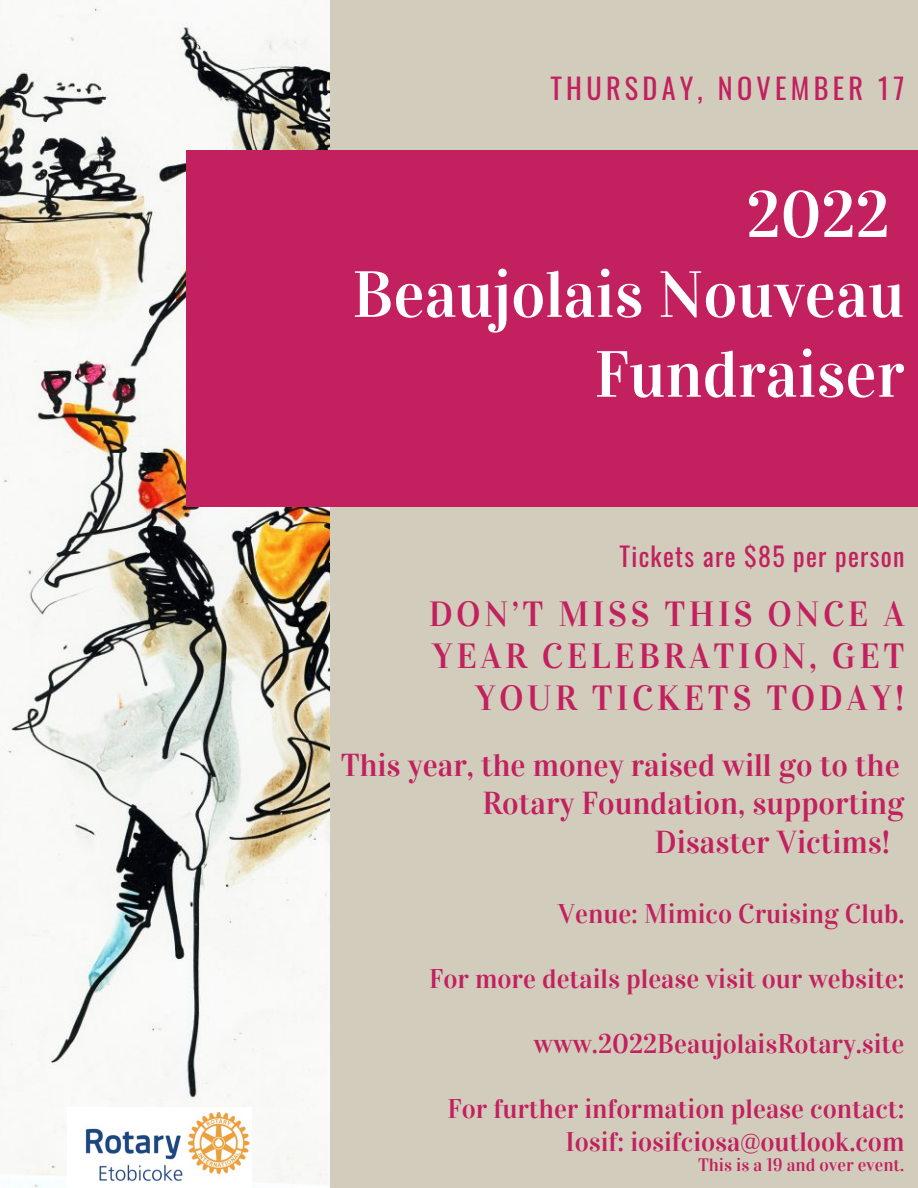
<style>
.page{position:relative;width:918px;height:1188px;background:#d1ccbc}
.page>*{position:absolute;margin:0;border:0;box-sizing:border-box;transform-origin:0 0}
.t1{font:65.4px/79.8px "Vidaloka";color:#fff;text-align:right}
.t2{font:34.8px/41.7px "Vidaloka";letter-spacing:.1em;color:#c2205e;text-align:right}
.t3{font:31.65px "Vidaloka";color:#c2205e}
.t4{font:28.35px "Oswald";letter-spacing:.15em;color:#c2205e}
.t5{font:27px/32.7px "Vidaloka";color:#c2205e;text-align:right}
.t6{font:25.95px "Oswald";letter-spacing:.05em;color:#c2205e}
.t7{font:18px "Vidaloka";color:#c2205e}
</style>
<div class="page">
<img style="left:0;top:0;width:330px;height:1188px">
<div style="left:187px;top:150px;width:731px;height:357px;background:#c2205e"></div>
<img style="left:67px;top:1108px;width:185px;height:80px">
<p class="t4" style="left:550px;top:66px;width:356px">THURSDAY, NOVEMBER 17</p>
<h1 class="t1" style="left:353px;top:175px;width:553px">2022<br>Beaujolais Nouveau<br>Fundraiser</h1>
<p class="t6" style="left:619px;top:536px;width:287px">Tickets are $85 per person</p>
<p class="t2" style="left:429px;top:594px;width:477px">DON’T MISS THIS ONCE A<br>YEAR CELEBRATION, GET<br>YOUR TICKETS TODAY!</p>
<p class="t3" style="left:341px;top:746px;width:561px">This year, the money raised will go to the</p>
<p class="t3" style="left:482px;top:785px;width:424px">Rotary Foundation, supporting</p>
<p class="t3" style="left:655px;top:823px;width:237px">Disaster Victims!</p>
<p class="t5" style="left:558px;top:897px;width:348px">Venue: Mimico Cruising Club.</p>
<p class="t5" style="left:429px;top:962px;width:477px">For more details please visit our website:</p>
<p class="t5" style="left:534px;top:1028px;width:372px">www.2022BeaujolaisRotary.site</p>
<p class="t5" style="left:448px;top:1093px;width:458px">For further information please contact:<br>Iosif: iosifciosa@outlook.com</p>
<p class="t7" style="left:698px;top:1154px;width:208px">This is a 19 and over event.</p>
</div>
